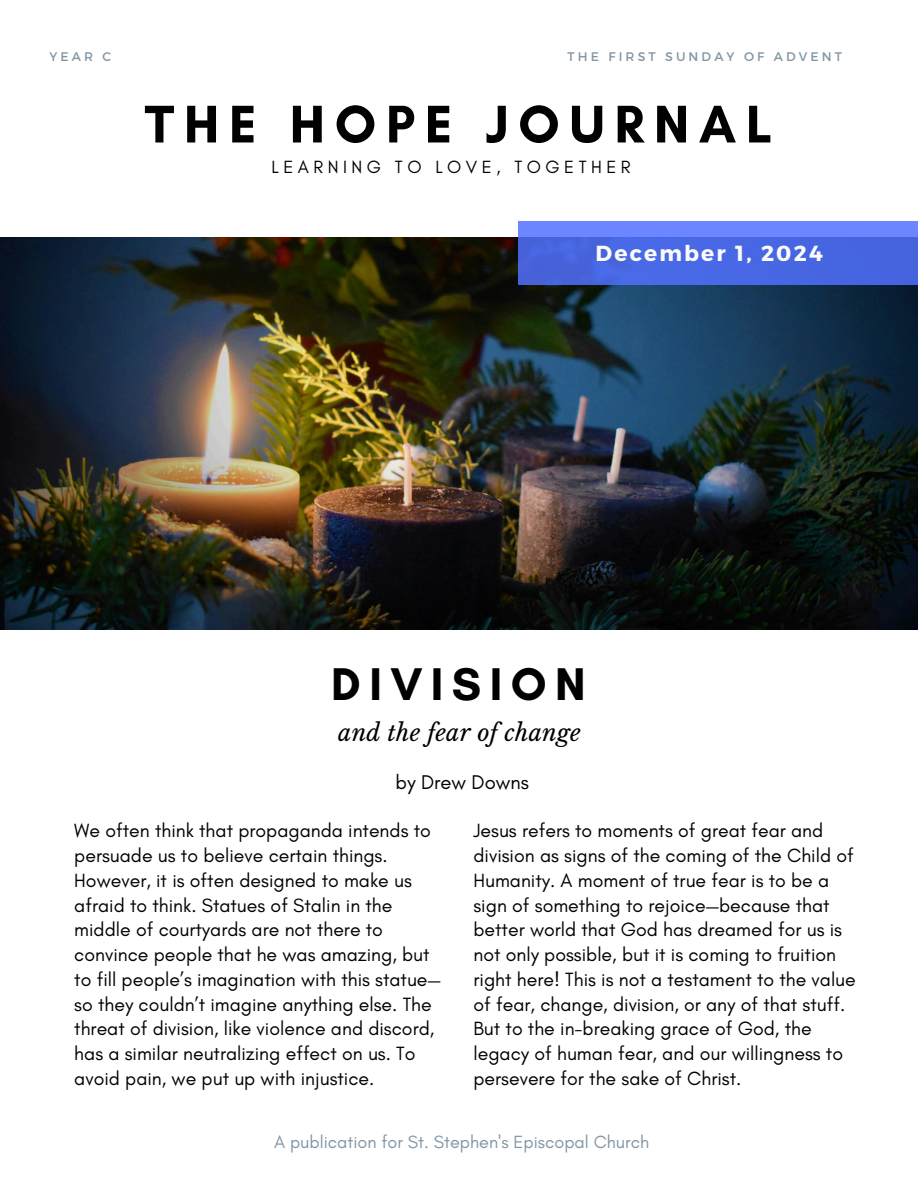
<style>
.page{position:relative;width:918px;height:1188px;background:#fff}
.page>*{position:absolute;margin:0;border:0;box-sizing:border-box;transform-origin:0 0}
.t1{font:700 54px "Glacial Indifference";letter-spacing:.18em;color:#010101}
.t2{font:700 46.65px "Glacial Indifference";letter-spacing:.18em;color:#010101}
.t3{font:italic 23.4px "Libre Baskerville";letter-spacing:.01em;color:#010101}
.t4{font:700 21.75px "Montserrat";letter-spacing:.1em;color:#fafbfa}
.t5{font:20.25px "Glacial Indifference";color:#010101}
.t6{font:19.5px/24.8px "Glacial Indifference";color:#000}
.t7{font:18px "Glacial Indifference";color:#8096a4}
.t8{font:18px "Glacial Indifference";letter-spacing:.25em;color:#000}
.t9{font:12.45px "Montserrat";letter-spacing:.25em;color:#8096a4}
</style>
<div class="page">
<img style="left:0;top:237px;width:918px;height:393px">
<svg style="left:518px;top:221px;width:400px;height:64px;background:#506ee8"></svg>
<h2 class="t9" style="left:50px;top:49px;width:63px">YEAR C</h2>
<h1 class="t9" style="left:568px;top:49px;width:276px">THE FIRST SUNDAY OF ADVENT</h1>
<p class="t1" style="left:145px;top:91px;width:629px">THE HOPE JOURNAL</p>
<h3 class="t8" style="left:272px;top:156px;width:361px">LEARNING TO LOVE, TOGETHER</h3>
<h3 class="t4" style="left:595px;top:239px;width:229px">December 1, 2024</h3>
<p class="t2" style="left:331px;top:656px;width:256px">DIVISION</p>
<h1 class="t3" style="left:338px;top:718px;width:244px">and the fear of change</h1>
<h4 class="t5" style="left:395px;top:769px;width:135px">by Drew Downs</h4>
<h5 class="t6" style="left:74px;top:818px;width:368px">We often think that propaganda intends to persuade us to believe certain things.<br>However, it is often designed to make us afraid to think. Statues of Stalin in the middle of courtyards are not there to convince people that he was amazing, but to fill people’s imagination with this statue— so they couldn’t imagine anything else. The threat of division, like violence and discord, has a similar neutralizing effect on us. To avoid pain, we put up with injustice.</h5>
<h5 class="t6" style="left:473px;top:818px;width:384px">Jesus refers to moments of great fear and division as signs of the coming of the Child of Humanity. A moment of true fear is to be a sign of something to rejoice—because that better world that God has dreamed for us is not only possible, but it is coming to fruition right here! This is not a testament to the value of fear, change, division, or any of that stuff.<br>But to the in-breaking grace of God, the legacy of human fear, and our willingness to persevere for the sake of Christ.</h5>
<h5 class="t7" style="left:274px;top:1131px;width:377px">A publication for St. Stephen's Episcopal Church</h5>
</div>
